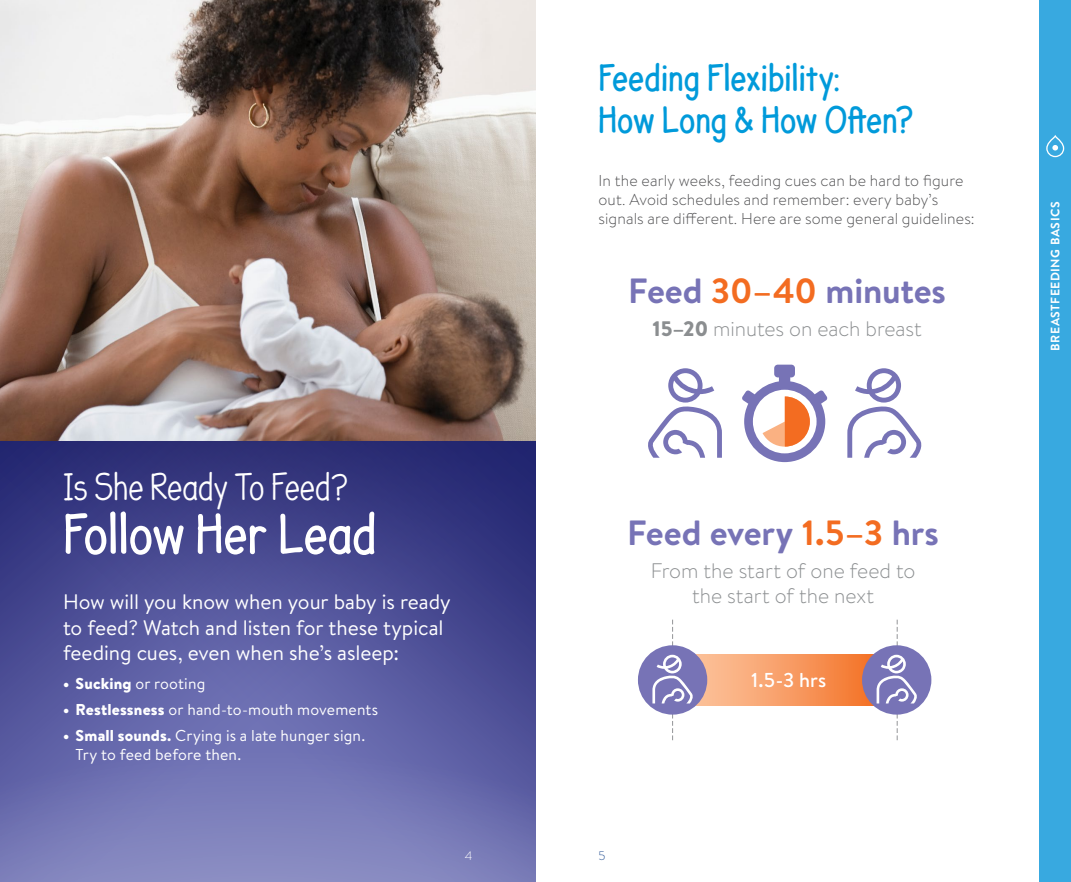
<style>
.page{position:relative;width:1071px;height:882px;background:#fff}
.page>*{position:absolute;margin:0;border:0;box-sizing:border-box;transform-origin:0 0}
.t1{font:52.5px "Jolly Good Sans Condensed";letter-spacing:-.005em;color:#fff}
.t2{font:35px/42px "Jolly Good Sans Condensed";letter-spacing:-.005em;color:#009ada}
.t3{font:700 35px "Brandon Text";letter-spacing:-.005em;color:#7773b6}
.t4{font:300 35px "Jolly Good Sans Condensed";letter-spacing:-.005em;color:#fff}
.t5{font:21px/25.2px "Brandon Text";letter-spacing:-.005em;color:#fff}
.t6{font:300 21px/25.2px "Brandon Text";letter-spacing:-.005em;color:#8b8e90;text-align:center}
.t7{font:500 20.12px "Brandon Text";color:#fff}
.t8{font:300 15.75px/18.9px "Brandon Text";letter-spacing:.01em;color:#4d4d4f}
.t9{font:15.75px/18.9px "Brandon Text";letter-spacing:.01em;color:#fff}
.t10{font:700 12.25px "Brandon Text";letter-spacing:.04em;color:#fff}
.t11{font:300 12.25px "Brandon Text";color:#2f5797}
.t12{font:300 12.25px "Brandon Text";color:#fff}
.s1{font-weight:900}
.s2{font-weight:700}
.s3{color:#f36c21}
</style>
<div class="page">
<div style="left:1040px;top:0;width:31px;height:882px;background:#38a9e0"></div>
<svg style="left:1046px;top:135px;width:18px;height:22px"></svg>
<svg style="left:0;top:441px;width:536px;height:441px;background:#56589c"></svg>
<img style="left:0;top:0;width:536px;height:441px">
<svg style="left:648px;top:368px;width:74px;height:90px"></svg>
<svg style="left:847px;top:368px;width:75px;height:90px"></svg>
<svg style="left:742px;top:365px;width:86px;height:97px"></svg>
<div style="left:692px;top:655px;width:186px;height:50px;background:linear-gradient(to right,#fac5a2,#f47328)"></div>
<div style="left:638px;top:645px;width:69px;height:70px;background:#7773b6;border-radius:50%"></div>
<svg style="left:652px;top:620px;width:42px;height:120px"></svg>
<div style="left:862px;top:645px;width:69px;height:70px;background:#7773b6;border-radius:50%"></div>
<svg style="left:877px;top:620px;width:42px;height:120px"></svg>
<h2 class="t4" style="left:63px;top:468px;width:287px">Is She Ready To Feed?</h2>
<h1 class="t1" style="left:63px;top:505px;width:315px">Follow Her Lead</h1>
<h3 class="t5" style="left:63px;top:589px;width:389px">How will you know when your baby is ready to feed? Watch and listen for these typical feeding cues, even when she’s asleep:</h3>
<p class="t9" style="left:63px;top:674px;width:144px"><span class="s1">• Sucking</span> or rooting</p>
<p class="t9" style="left:63px;top:700px;width:317px"><span class="s1">• Restlessness</span> or hand-to-mouth movements</p>
<p class="t9" style="left:76px;top:725px;width:291px;text-indent:-13px"><span class="s1">• Small sounds</span><span class="s2">.</span> Crying is a late hunger sign.<br>Try to feed before then.</p>
<p class="t12" style="left:465px;top:847px;width:9px">4</p>
<h2 class="t2" style="left:598px;top:58px;width:317px">Feeding Flexibility:<br>How Long &amp; How Often?</h2>
<p class="t8" style="left:599px;top:171px;width:378px">In the early weeks, feeding cues can be hard to figure out. Avoid schedules and remember: every baby’s signals are different. Here are some general guidelines:</p>
<h2 class="t3" style="left:628px;top:266px;width:319px">Feed <span class="s3">30–40</span> minutes</h2>
<h3 class="t6" style="left:653px;top:315px;width:271px"><span class="s1">15–20</span> minutes on each breast</h3>
<h2 class="t3" style="left:627px;top:508px;width:313px">Feed every <span class="s3">1.5–3</span> hrs</h2>
<h3 class="t6" style="left:651px;top:557px;width:266px">From the start of one feed to the start of the next</h3>
<p class="t11" style="left:598px;top:847px;width:8px">5</p>
<p class="t7" style="left:751px;top:666px;width:76px">1.5-3 hrs</p>
<p class="t10" style="left:1047px;top:351px;width:150px;rotate:-90deg">BREASTFEEDING BASICS</p>
</div>
